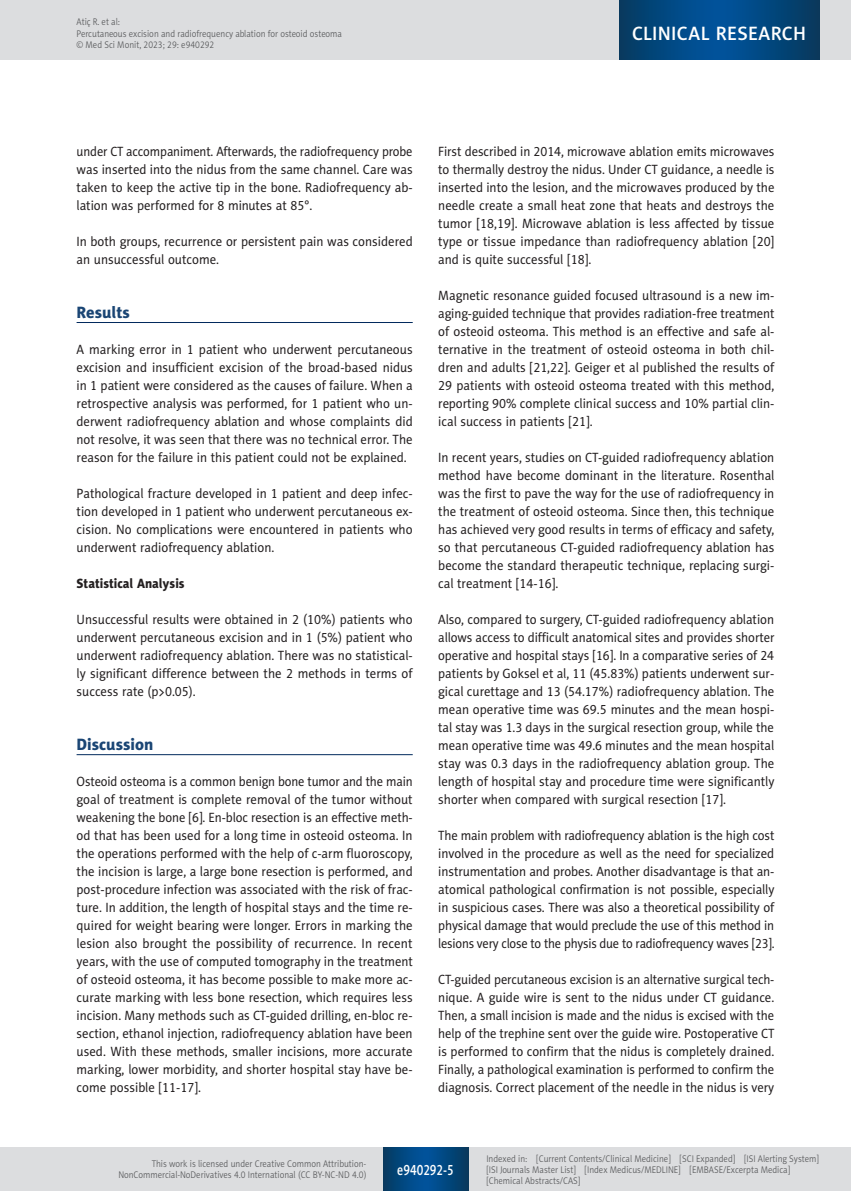
<style>
.page{position:relative;width:851px;height:1191px;background:#fff}
.page>*{position:absolute;margin:0;border:0;box-sizing:border-box;transform-origin:0 0}
.t1{font:19.5px "Naomi Sans EFN Medium";letter-spacing:.015em;color:#fff}
.MSM_Headline_1{font:16.5px "Naomi Sans EFN Heavy";color:#1a4574}
.t2{font:15px "Naomi Sans EFN Medium";color:#fff;scale:.8 1}
.MSM_Body{font:13.5px/18px "Naomi Sans EFN";color:#231f20;text-align:justify;scale:.95 1}
.MSM_Body-2{font:13.5px/18px "Naomi Sans EFN";color:#231f20;text-align:justify;scale:.93 1}
.MSM_Body-3{font:13.5px/18px "Naomi Sans EFN";color:#231f20;text-align:justify;scale:.94 1}
.MSM_Headline_2{font:13.5px "Naomi Sans EFN Heavy";color:#231f20;scale:.95 1}
.t3{font:9.75px/11.2px "Naomi Sans EFN Light";color:#57585a;scale:.9 1}
</style>
<div class="page">
<hr style="left:77px;top:322px;width:335px;height:1px;background:#00295c">
<hr style="left:77px;top:754px;width:335px;height:1px;background:#00295c">
<div style="left:0;top:1148px;width:850px;height:43px;background:#dcdddf"></div>
<svg style="left:383px;top:1147px;width:85px;height:43px;background:#02477e"></svg>
<div style="left:0;top:0;width:850px;height:60px;background:#dcdddf"></div>
<svg style="left:619px;top:0;width:200px;height:60px;background:#02477e"></svg>
<p class="t3" style="left:77px;top:16px;width:296px">Atiç R. et al:<br>Percutaneous excision and radiofrequency ablation for osteoid osteoma © Med Sci Monit, 2023; 29: e940292</p>
<h1 class="t1" style="left:632px;top:22px;width:175px">CLINICAL RESEARCH</h1>
<p class="MSM_Body-2" style="left:77px;top:142px;width:363px">under CT accompaniment. Afterwards, the radiofrequency probe was inserted into the nidus from the same channel. Care was taken to keep the active tip in the bone. Radiofrequency ab&shy;lation was performed for 8 minutes at 85°.</p>
<p class="MSM_Body" style="left:77px;top:232px;width:355px">In both groups, recurrence or persistent pain was considered an unsuccessful outcome.</p>
<p class="MSM_Headline_1" style="left:77px;top:302px;width:55px">Results</p>
<p class="MSM_Body" style="left:77px;top:340px;width:355px">A marking error in 1 patient who underwent percutaneous excision and insufficient excision of the broad-based nidus in 1 patient were considered as the causes of failure. When a retrospective analysis was performed, for 1 patient who un&shy;derwent radiofrequency ablation and whose complaints did not resolve, it was seen that there was no technical error. The reason for the failure in this patient could not be explained.</p>
<p class="MSM_Body" style="left:77px;top:484px;width:355px">Pathological fracture developed in 1 patient and deep infec&shy;tion developed in 1 patient who underwent percutaneous ex&shy;cision. No complications were encountered in patients who underwent radiofrequency ablation.</p>
<p class="MSM_Headline_2" style="left:77px;top:575px;width:115px">Statistical Analysis</p>
<p class="MSM_Body" style="left:77px;top:610px;width:355px">Unsuccessful results were obtained in 2 (10%) patients who underwent percutaneous excision and in 1 (5%) patient who underwent radiofrequency ablation. There was no statistical&shy;ly significant difference between the 2 methods in terms of success rate (p&gt;0.05).</p>
<p class="MSM_Headline_1" style="left:77px;top:734px;width:78px">Discussion</p>
<p class="MSM_Body-2" style="left:77px;top:772px;width:363px">Osteoid osteoma is a common benign bone tumor and the main goal of treatment is complete removal of the tumor without weakening the bone [6]. En-bloc resection is an effective meth&shy;od that has been used for a long time in osteoid osteoma. In the operations performed with the help of c-arm fluoroscopy, the incision is large, a large bone resection is performed, and post-procedure infection was associated with the risk of frac&shy;ture. In addition, the length of hospital stays and the time re&shy;quired for weight bearing were longer. Errors in marking the lesion also brought the possibility of recurrence. In recent years, with the use of computed tomography in the treatment of osteoid osteoma, it has become possible to make more ac&shy;curate marking with less bone resection, which requires less incision. Many methods such as CT-guided drilling, en-bloc re&shy;section, ethanol injection, radiofrequency ablation have been used. With these methods, smaller incisions, more accurate marking, lower morbidity, and shorter hospital stay have be&shy;come possible [11-17].</p>
<p class="MSM_Body-3" style="left:438px;top:142px;width:359px">First described in 2014, microwave ablation emits microwaves to thermally destroy the nidus. Under CT guidance, a needle is inserted into the lesion, and the microwaves produced by the needle create a small heat zone that heats and destroys the tumor [18,19]. Microwave ablation is less affected by tissue type or tissue impedance than radiofrequency ablation [20] and is quite successful [18].</p>
<p class="MSM_Body" style="left:438px;top:286px;width:355px">Magnetic resonance guided focused ultrasound is a new im&shy;aging-guided technique that provides radiation-free treatment of osteoid osteoma. This method is an effective and safe al&shy;ternative in the treatment of osteoid osteoma in both chil&shy;dren and adults [21,22]. Geiger et al published the results of 29 patients with osteoid osteoma treated with this method, reporting 90% complete clinical success and 10% partial clin&shy;ical success in patients [21].</p>
<p class="MSM_Body" style="left:438px;top:448px;width:355px">In recent years, studies on CT-guided radiofrequency ablation method have become dominant in the literature. Rosenthal was the first to pave the way for the use of radiofrequency in the treatment of osteoid osteoma. Since then, this technique has achieved very good results in terms of efficacy and safety, so that percutaneous CT-guided radiofrequency ablation has become the standard therapeutic technique, replacing surgi&shy;cal treatment [14-16].</p>
<p class="MSM_Body" style="left:438px;top:610px;width:355px">Also, compared to surgery, CT-guided radiofrequency ablation allows access to difficult anatomical sites and provides shorter operative and hospital stays [16]. In a comparative series of 24 patients by Goksel et al, 11 (45.83%) patients underwent sur&shy;gical curettage and 13 (54.17%) radiofrequency ablation. The mean operative time was 69.5 minutes and the mean hospi&shy;tal stay was 1.3 days in the surgical resection group, while the mean operative time was 49.6 minutes and the mean hospital stay was 0.3 days in the radiofrequency ablation group. The length of hospital stay and procedure time were significantly shorter when compared with surgical resection [17].</p>
<p class="MSM_Body-3" style="left:438px;top:826px;width:359px">The main problem with radiofrequency ablation is the high cost involved in the procedure as well as the need for specialized instrumentation and probes. Another disadvantage is that an&shy;atomical pathological confirmation is not possible, especially in suspicious cases. There was also a theoretical possibility of physical damage that would preclude the use of this method in lesions very close to the physis due to radiofrequency waves [23].</p>
<p class="MSM_Body-2" style="left:438px;top:970px;width:363px">CT-guided percutaneous excision is an alternative surgical tech&shy;nique. A guide wire is sent to the nidus under CT guidance.<br>Then, a small incision is made and the nidus is excised with the help of the trephine sent over the guide wire. Postoperative CT is performed to confirm that the nidus is completely drained.<br>Finally, a pathological examination is performed to confirm the diagnosis. Correct placement of the needle in the nidus is very</p>
<p class="t3" style="left:118px;top:1158px;width:277px;text-align:right">This work is licensed under Creative Common Attribution-<br>NonCommercial-NoDerivatives 4.0 International (CC BY-NC-ND 4.0)</p>
<p class="t2" style="left:397px;top:1160px;width:72px">e940292-5</p>
<p class="t3" style="left:486px;top:1152px;width:371px">Indexed in: [Current Contents/Clinical Medicine] [SCI Expanded] [ISI Alerting System] [ISI Journals Master List] [Index Medicus/MEDLINE] [EMBASE/Excerpta Medica] [Chemical Abstracts/CAS]</p>
</div>
